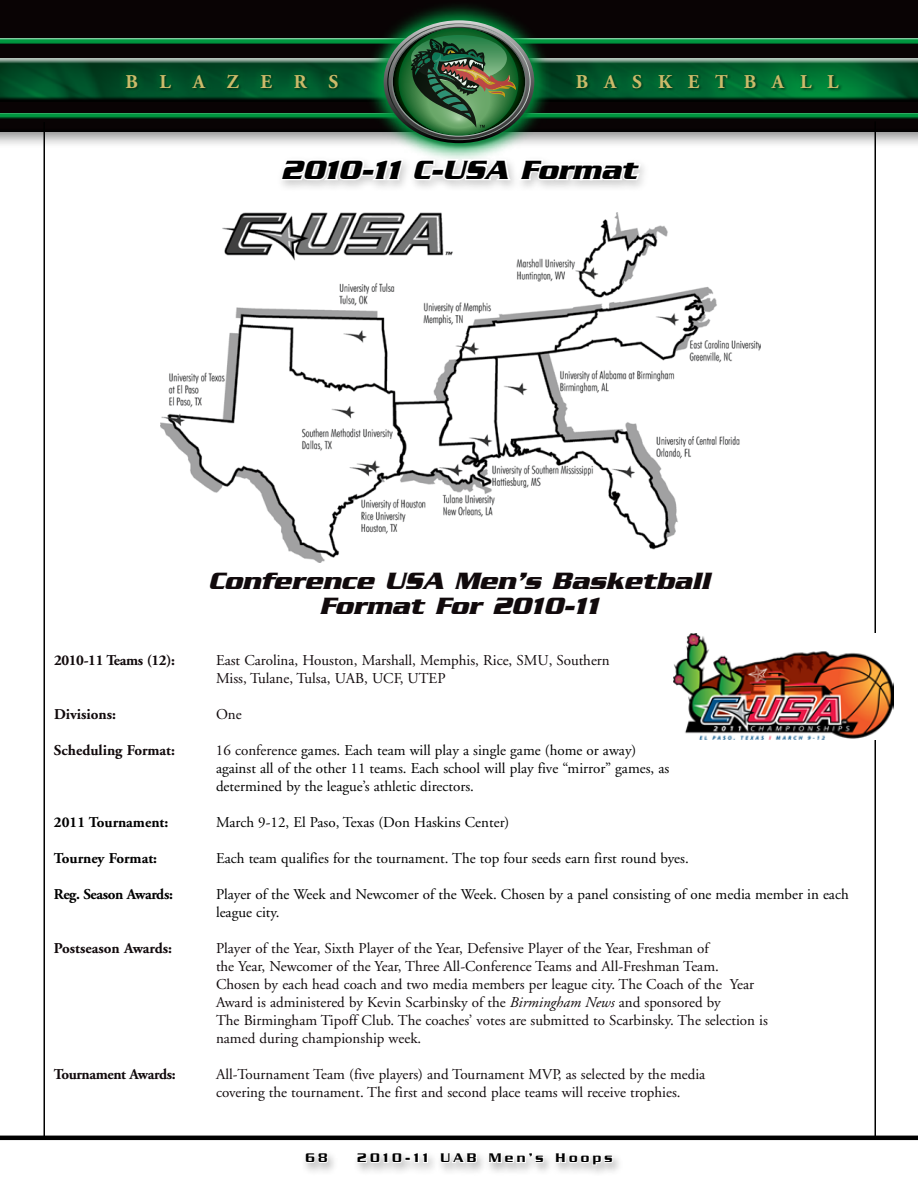
<style>
.page{position:relative;width:918px;height:1188px;background:#fff}
.page>*{position:absolute;margin:0;border:0;box-sizing:border-box;transform-origin:0 0}
.t1{font:italic 700 28.5px "Serpentine Std";color:#000}
.t2{font:italic 700 25.5px/25.5px "Serpentine";color:#110a0c;text-align:center}
.t3{font:700 19.5px "Adobe Garamond Pro";letter-spacing:1.115em;color:#cbbb6a}
.t4{font:15px/18px "Adobe Garamond";color:#110a0c}
.t5{font:15px/18px "Adobe Garamond";color:#000}
.t6{font:700 15px "Adobe Garamond";letter-spacing:-.015em;color:#000}
.t7{font:700 15px "Adobe Garamond";color:#110a0c}
.t8{font:700 15px "Adobe Garamond";letter-spacing:-.025em;color:#110a0c}
.t9{font:500 13.5px "Serpentine Std";letter-spacing:.25em;color:#000}
.s1{color:#110a0c}
.s2{font-style:italic}
</style>
<div class="page">
<div style="left:300px;top:1150px;width:324px;height:28px;background:#000;opacity:.3"></div>
<svg style="left:304px;top:1152px;width:25px;height:12px"></svg>
<svg style="left:356px;top:1152px;width:74px;height:12px"></svg>
<svg style="left:439px;top:1151px;width:39px;height:13px"></svg>
<svg style="left:487px;top:1150px;width:58px;height:18px"></svg>
<svg style="left:554px;top:1152px;width:61px;height:20px"></svg>
<hr style="left:0;top:1136px;width:918px;height:4px;background:#000">
<div style="left:0;top:0;width:918px;height:149px;background:#000;opacity:.45"></div>
<div style="left:0;top:0;width:918px;height:132px;background:#090304"></div>
<svg style="left:0;top:58px;width:918px;height:42px;background:#236041"></svg>
<svg style="left:118px;top:65px;width:730px;height:33px;background:#00582a"></svg>
<div style="left:0;top:112px;width:918px;height:7px;background:#000;opacity:.75"></div>
<div style="left:0;top:38px;width:918px;height:7px;background:#000;opacity:.75"></div>
<svg style="left:364px;top:5px;width:190px;height:150px"></svg>
<img style="left:384px;top:20px;width:150px;height:123px">
<hr style="left:44px;top:122px;width:1px;height:1016px;background:#000">
<hr style="left:874px;top:122px;width:2px;height:1016px;background:#000">
<img style="left:160px;top:212px;width:600px;height:351px">
<img style="left:673px;top:633px;width:220px;height:107px">
<div style="left:276px;top:155px;width:375px;height:38px;background:#000;opacity:.2"></div>
<svg style="left:279px;top:157px;width:126px;height:25px"></svg>
<svg style="left:414px;top:157px;width:229px;height:67px"></svg>
<p class="t3" style="left:126px;top:70px;width:214px">BLAZERS</p>
<p class="t3" style="left:576px;top:70px;width:49px">B AS</p>
<p class="t3" style="left:658px;top:70px;width:111px">KETBALL</p>
<p class="t1" style="left:281px;top:153px;width:357px">2010-11 C-USA Format</p>
<p class="t2" style="left:208px;top:568px;width:503px">Conference Usa Men’s Basketball<br>Format For 2010-11</p>
<p class="t8" style="left:54px;top:652px;width:122px">2010-11 Teams (12):</p>
<p class="t4" style="left:216px;top:652px;width:395px">East Carolina, Houston, Marshall, Memphis, Rice, SMU, Southern<br>Miss, Tulane, Tulsa, UAB, UCF, UTEP</p>
<p class="t7" style="left:54px;top:706px;width:64px">Divisions:</p>
<p class="t4" style="left:216px;top:706px;width:27px">One</p>
<p class="t7" style="left:54px;top:742px;width:122px">Scheduling Format:</p>
<p class="t5" style="left:216px;top:742px;width:455px"><span class="s1">16 conferenc</span>e games. Each team will play a single game (home or away) against all of the other 11 teams. Each school will play five “mirror” games, as determined by the league’s athletic directors.</p>
<p class="t6" style="left:54px;top:814px;width:116px">2011 Tournament:</p>
<p class="t5" style="left:216px;top:814px;width:295px">March 9-12, El Paso, Texas (Don Haskins Center)</p>
<p class="t6" style="left:54px;top:850px;width:105px">Tourney Format:</p>
<p class="t5" style="left:216px;top:850px;width:474px">Each team qualifies for the tournament. The top four seeds earn first round byes.</p>
<p class="t6" style="left:54px;top:886px;width:120px">Reg. Season Awards:</p>
<p class="t5" style="left:216px;top:886px;width:634px">Player of the Week and Newcomer of the Week. Chosen by a panel consisting of one media member in each league city.</p>
<p class="t7" style="left:54px;top:940px;width:120px">Postseason Awards:</p>
<p class="t4" style="left:216px;top:940px;width:553px">Player of the Year, Sixth Player of the Year, Defensive Player of the Year, Freshman of<br>the Year, Newcomer of the Year, Three All-Conference Teams and All-Freshman Team.<br>Chosen by each head coach and two media members per league city. The Coach of the Year Award is administered by Kevin Scarbinsky of the <span class="s2">Birmingham News</span> and sponsored by<br>The Birmingham Tipoff Club. The coaches’ votes are submitted to Scarbinsky. The selection is named during championship week.</p>
<p class="t8" style="left:54px;top:1066px;width:123px">Tournament Awards:</p>
<p class="t4" style="left:216px;top:1066px;width:491px">All-Tournament Team (five players) and Tournament MVP, as selected by the media covering the tournament. The first and second place teams will receive trophies.</p>
<p class="t9" style="left:305px;top:1150px;width:24px">68</p>
<p class="t9" style="left:357px;top:1150px;width:257px">2010-11 UAB Men’s Hoops</p>
</div>
